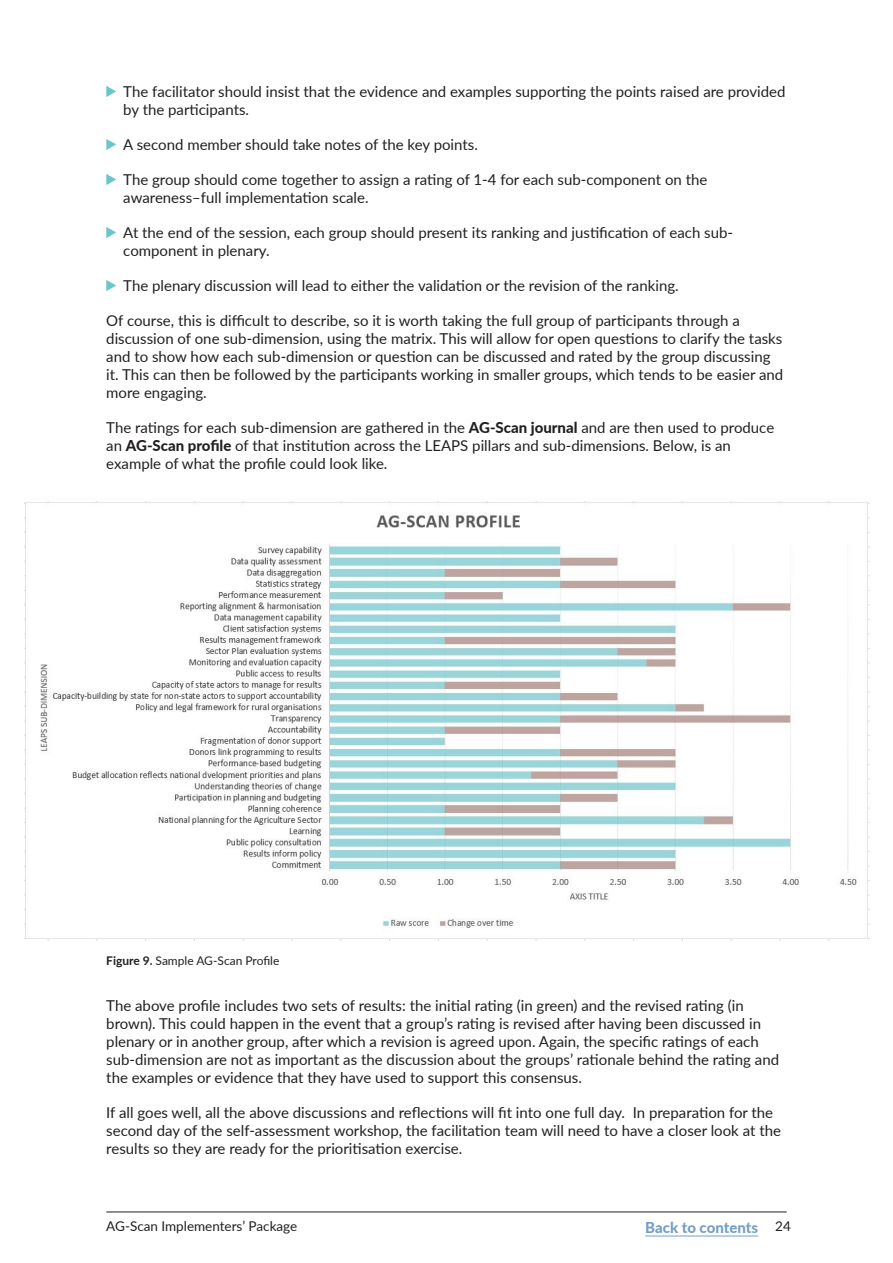
<style>
.page{position:relative;width:893px;height:1263px;background:#fff}
.page>*{position:absolute;margin:0;border:0;box-sizing:border-box;transform-origin:0 0}
.t1{font:15px/18px "Lato";color:#231f20}
.t2{font:800 15px "Lato";letter-spacing:-.005em;color:#175d9e}
.t3{font:13.5px "Lato";color:#231f20}
.t4{font:12px "Lato";color:#231f20}
.s1{font-weight:800}
.s2{font-weight:700}
.s3{font-weight:400;font-size:13.5px;color:#231f20}
</style>
<div class="page">
<hr style="left:106px;top:1212px;width:681px;height:1px;background:#231f20">
<hr style="left:645px;top:1235px;width:113px;height:1px;background:#175d9e">
<svg style="left:106px;top:86px;width:10px;height:11px"></svg>
<svg style="left:106px;top:139px;width:10px;height:11px"></svg>
<svg style="left:106px;top:174px;width:10px;height:11px"></svg>
<svg style="left:106px;top:227px;width:10px;height:11px"></svg>
<svg style="left:106px;top:280px;width:10px;height:11px"></svg>
<img style="left:24px;top:502px;width:845px;height:439px">
<p class="t1" style="left:123px;top:82px;width:664px">The facilitator should insist that the evidence and examples supporting the points raised are provided by the participants.</p>
<p class="t1" style="left:123px;top:135px;width:356px">A second member should take notes of the key points.</p>
<p class="t1" style="left:123px;top:170px;width:586px">The group should come together to assign a rating of 1-4 for each sub-component on the awareness–full implementation scale.</p>
<p class="t1" style="left:123px;top:223px;width:611px">At the end of the session, each group should present its ranking and justification of each sub&shy;component in plenary.</p>
<p class="t1" style="left:123px;top:276px;width:557px">The plenary discussion will lead to either the validation or the revision of the ranking.</p>
<p class="t1" style="left:106px;top:311px;width:678px">Of course, this is difficult to describe, so it is worth taking the full group of participants through a discussion of one sub-dimension, using the matrix. This will allow for open questions to clarify the tasks and to show how each sub-dimension or question can be discussed and rated by the group discussing it. This can then be followed by the participants working in smaller groups, which tends to be easier and more engaging.</p>
<p class="t1" style="left:106px;top:418px;width:669px">The ratings for each sub-dimension are gathered in the <span class="s1">AG-Scan journal</span> and are then used to produce an <span class="s1">AG-Scan profile</span> of that institution across the LEAPS pillars and sub-dimensions. Below, is an example of what the profile could look like.</p>
<p class="t4" style="left:106px;top:951px;width:175px"><span class="s2">Figure 9.</span> Sample AG-Scan Profile</p>
<p class="t1" style="left:106px;top:996px;width:674px">The above profile includes two sets of results: the initial rating (in green) and the revised rating (in brown). This could happen in the event that a group’s rating is revised after having been discussed in plenary or in another group, after which a revision is agreed upon. Again, the specific ratings of each sub-dimension are not as important as the discussion about the groups’ rationale behind the rating and the examples or evidence that they have used to support this consensus.</p>
<p class="t1" style="left:106px;top:1103px;width:676px">If all goes well, all the above discussions and reflections will fit into one full day. In preparation for the second day of the self-assessment workshop, the facilitation team will need to have a closer look at the results so they are ready for the prioritisation exercise.</p>
<p class="t3" style="left:106px;top:1217px;width:192px">AG-Scan Implementers’ Package</p>
<p class="t2" style="left:645px;top:1216px;width:147px">Back to contents <span class="s3">24</span></p>
</div>
